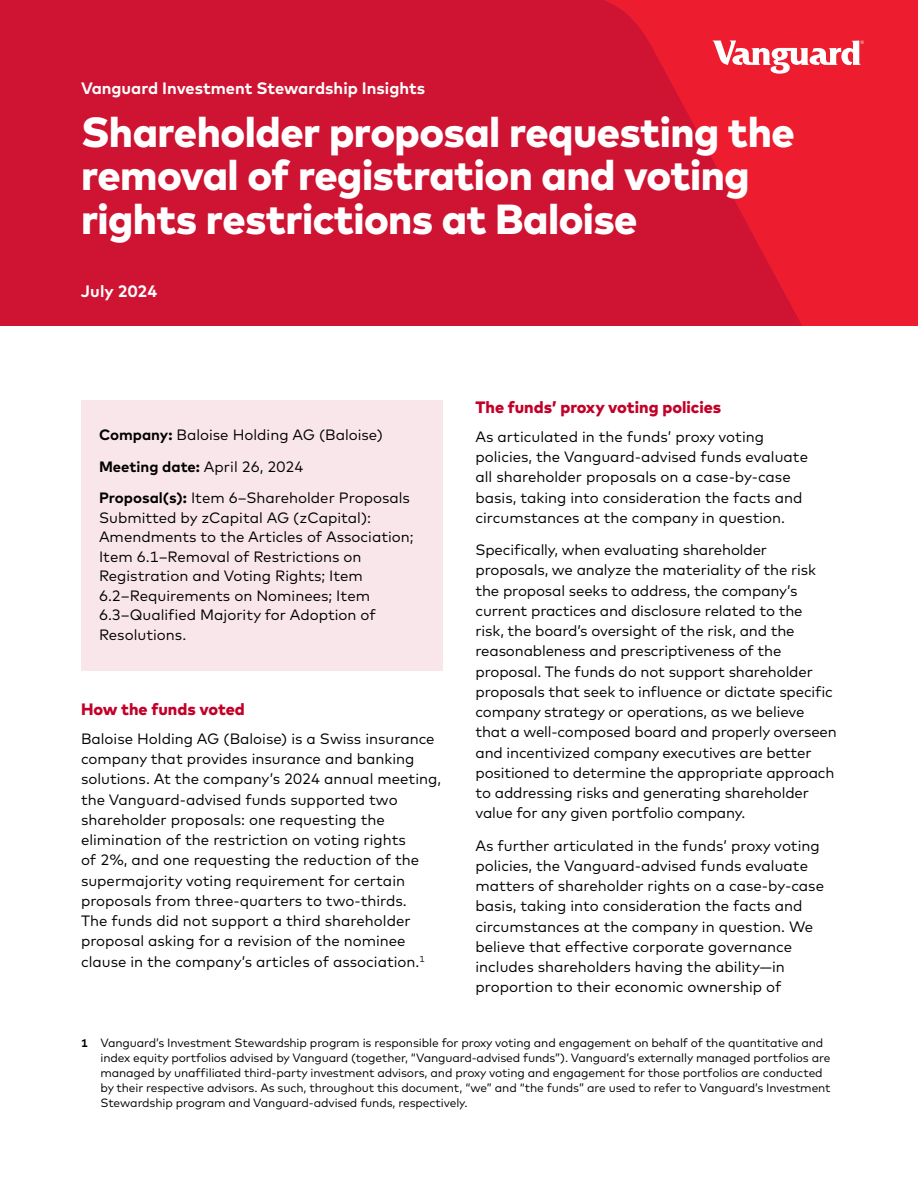
<style>
.page{position:relative;width:918px;height:1188px;background:#fff}
.page>*{position:absolute;margin:0;border:0;box-sizing:border-box;transform-origin:0 0}
.t1{font:800 42px/43.5px "Mark Pro Tab";letter-spacing:-.015em;color:#fff}
.t2{font:700 16.5px "Mark Pro Tab";color:#fff}
.t3{font:800 16.5px "Mark Pro Tab";color:#c20029}
.t4{font:15px/20.2px "Mark Pro Tab";color:#000}
.t5{font:12px/15px "Mark Pro Tab";letter-spacing:-.01em;color:#000}
.s1{font-weight:700}
.s2{font-weight:700;font-size:11.25px}
</style>
<div class="page">
<div style="left:243px;top:0;width:675px;height:326px;background:#ed1c2f"></div>
<svg style="left:0;top:0;width:864px;height:326px;fill:#ce1432"></svg>
<svg style="left:712px;top:41px;width:152px;height:33px"></svg>
<div style="left:81px;top:400px;width:361px;height:72px;background:#f9e6ea"></div>
<div style="left:81px;top:463px;width:361px;height:208px;background:#f9e6ea"></div>
<p class="t2" style="left:81px;top:76px;width:346px">Vanguard Investment Stewardship Insights</p>
<h1 class="t1" style="left:81px;top:106px;width:715px">Shareholder proposal requesting the removal of registration and voting rights restrictions at Baloise</h1>
<p class="t2" style="left:81px;top:278px;width:78px">July 2024</p>
<p class="t4" style="left:99px;top:418px;width:312px;line-height:31.5px"><span class="s1">Company:</span> Baloise Holding AG (Baloise)<br><span class="s1">Meeting date:</span> April 26, 2024<br><span class="s1">Proposal(s):</span> Item 6–Shareholder Proposals</p>
<p class="t4" style="left:99px;top:506px;width:316px;line-height:19.5px">Submitted by zCapital AG (zCapital):<br>Amendments to the Articles of Association; Item 6.1–Removal of Restrictions on Registration and Voting Rights; Item 6.2–Requirements on Nominees; Item 6.3–Qualified Majority for Adoption of Resolutions.</p>
<p class="t3" style="left:81px;top:696px;width:165px">How the funds voted</p>
<p class="t4" style="left:81px;top:727px;width:362px">Baloise Holding AG (Baloise) is a Swiss insurance company that provides insurance and banking solutions. At the company’s 2024 annual meeting, the Vanguard-advised funds supported two shareholder proposals: one requesting the elimination of the restriction on voting rights<br>of 2%, and one requesting the reduction of the supermajority voting requirement for certain proposals from three-quarters to two-thirds.<br>The funds did not support a third shareholder proposal asking for a revision of the nominee clause in the company’s articles of association.<sup>1</sup></p>
<p class="t3" style="left:476px;top:394px;width:247px">The funds’ proxy voting policies</p>
<p class="t4" style="left:476px;top:425px;width:334px">As articulated in the funds’ proxy voting policies, the Vanguard-advised funds evaluate all shareholder proposals on a case-by-case basis, taking into consideration the facts and circumstances at the company in question.</p>
<p class="t4" style="left:476px;top:539px;width:363px">Specifically, when evaluating shareholder proposals, we analyze the materiality of the risk the proposal seeks to address, the company’s current practices and disclosure related to the<br>risk, the board’s oversight of the risk, and the reasonableness and prescriptiveness of the proposal. The funds do not support shareholder proposals that seek to influence or dictate specific company strategy or operations, as we believe that a well-composed board and properly overseen and incentivized company executives are better positioned to determine the appropriate approach to addressing risks and generating shareholder value for any given portfolio company.</p>
<p class="t4" style="left:476px;top:834px;width:350px">As further articulated in the funds’ proxy voting policies, the Vanguard-advised funds evaluate matters of shareholder rights on a case-by-case basis, taking into consideration the facts and circumstances at the company in question. We believe that effective corporate governance includes shareholders having the ability—in proportion to their economic ownership of</p>
<p class="t5" style="left:100px;top:1034px;width:732px;text-indent:-20px"><span class="s2">1</span> Vanguard’s Investment Stewardship program is responsible for proxy voting and engagement on behalf of the quantitative and index equity portfolios advised by Vanguard (together, “Vanguard-advised funds”). Vanguard’s externally managed portfolios are managed by unaffiliated third-party investment advisors, and proxy voting and engagement for those portfolios are conducted by their respective advisors. As such, throughout this document, “we” and “the funds” are used to refer to Vanguard’s Investment Stewardship program and Vanguard-advised funds, respectively.</p>
</div>
